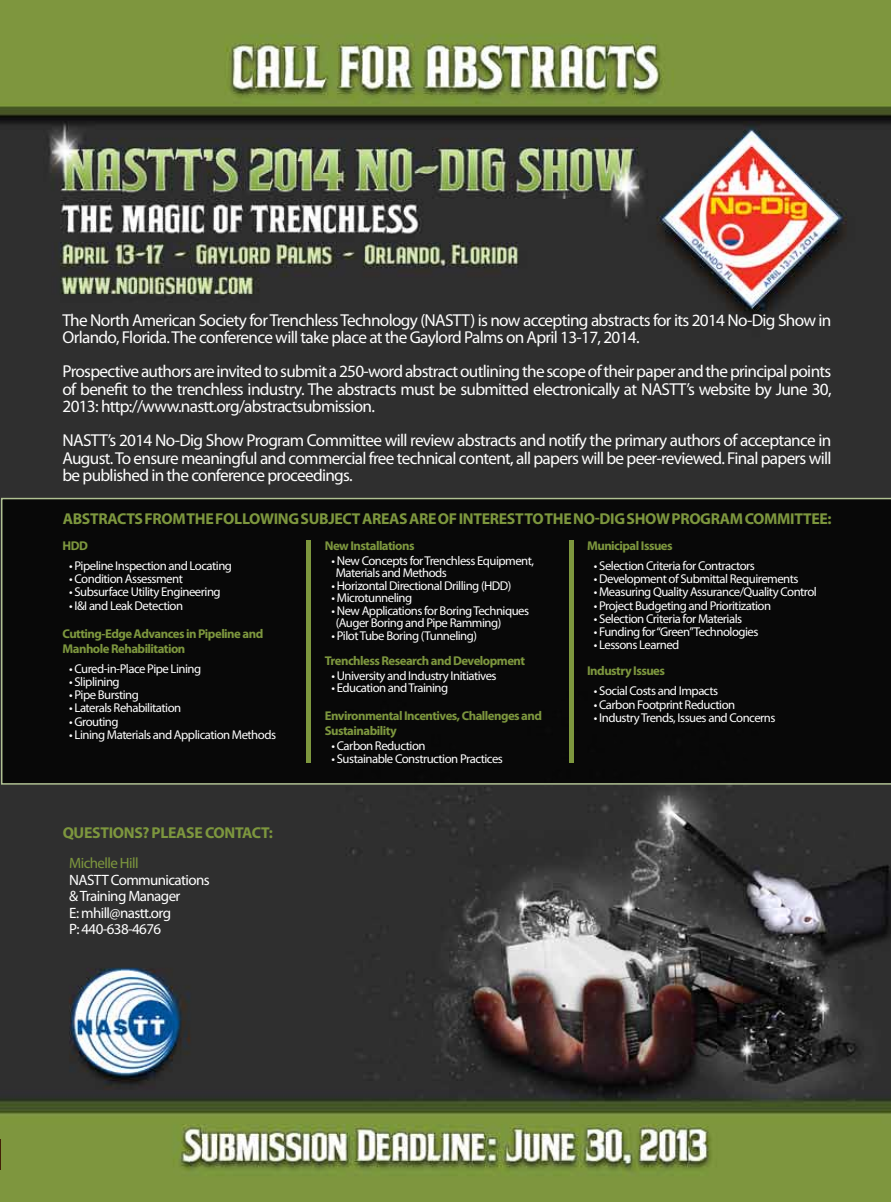
<style>
.page{position:relative;width:891px;height:1202px;background:#fff}
.page>*{position:absolute;margin:0;border:0;box-sizing:border-box;transform-origin:0 0}
.t1{font:17.25px/17.2px "Myriad Pro";letter-spacing:-.04em;color:#fff;text-align:justify}
.t2{font:700 15.75px "Myriad Pro";letter-spacing:-.02em;color:#7d973e}
.t3{font:15px/16.5px "Myriad Pro";letter-spacing:-.04em;color:#fff}
.t4{font:12.75px/12.5px "Myriad Pro";letter-spacing:-.04em;color:#fff}
.t5{font:700 12.75px/15px "Myriad Pro";letter-spacing:-.04em;color:#7d973e}
.s1{font-weight:700;color:#7d973e}
.s2{font-weight:400;color:#fff}
.s3{color:#7d973e}
</style>
<div class="page">
<img style="left:0;top:0;width:891px;height:1202px">
<div style="left:1px;top:498px;width:890px;height:286px;background:#080808"></div>
<div style="left:306px;top:540px;width:5px;height:223px;background:#7d973e"></div>
<div style="left:569px;top:540px;width:5px;height:223px;background:#7d973e"></div>
<hr style="left:0;top:1139px;width:1px;height:30px;background:#432006">
<p class="t1" style="left:63px;top:311px;width:770px">The North American Society for Trenchless Technology (NASTT) is now accepting abstracts for its 2014 No-Dig Show in<br>Orlando, Florida. The conference will take place at the Gaylord Palms on April 13-17, 2014.</p>
<p class="t1" style="left:63px;top:362px;width:771px">Prospective authors are invited to submit a 250-word abstract outlining the scope of their paper and the principal points of benefit to the trenchless industry. The abstracts must be submitted electronically at NASTT’s website by June 30, 2013: http://www.nastt.org/abstractsubmission.</p>
<p class="t1" style="left:63px;top:431px;width:771px">NASTT’s 2014 No-Dig Show Program Committee will review abstracts and notify the primary authors of acceptance in August. To ensure meaningful and commercial free technical content, all papers will be peer-reviewed. Final papers will be published in the conference proceedings.</p>
<p class="t2" style="left:63px;top:509px;width:20px">Abstracts</p>
<p class="t2" style="left:145px;top:509px;width:52px">fro m the</p>
<p class="t2" style="left:215px;top:509px;width:10px">follo</p>
<p class="t2" style="left:260px;top:509px;width:112px">wing subjectareas</p>
<p class="t2" style="left:409px;top:509px;width:10px">are</p>
<p class="t2" style="left:438px;top:509px;width:30px">of interest</p>
<p class="t2" style="left:525px;top:509px;width:30px">to the</p>
<p class="t2" style="left:573px;top:509px;width:118px">No-Dig Show Progra</p>
<p class="t2" style="left:730px;top:509px;width:69px">m Committee</p>
<p class="t2" style="left:827px;top:509px;width:6px">:</p>
<p class="t5" style="left:63px;top:538px;width:27px">HDD</p>
<p class="t4" style="left:69px;top:559px;width:164px">• Pipeline Inspection and Locating</p>
<p class="t4" style="left:69px;top:572px;width:115px">• Condition Assessment</p>
<p class="t4" style="left:69px;top:586px;width:153px">• Subsurface Utility Engineering</p>
<p class="t4" style="left:69px;top:599px;width:115px">• I&amp;I and Leak Detection</p>
<p class="t5" style="left:63px;top:625px;width:202px">Cutting-Edge Advances in Pipeline and<br>Manhole Rehabilitation</p>
<p class="t4" style="left:69px;top:662px;width:134px">• Cured-in-Place Pipe Lining</p>
<p class="t4" style="left:69px;top:675px;width:52px">• Sliplining</p>
<p class="t4" style="left:69px;top:688px;width:71px">• Pipe Bursting</p>
<p class="t4" style="left:69px;top:701px;width:114px">• Laterals Rehabilitation</p>
<p class="t4" style="left:69px;top:715px;width:51px">• Grouting</p>
<p class="t4" style="left:69px;top:728px;width:208px">• Lining Materials and Application Methods</p>
<p class="t5" style="left:587px;top:538px;width:87px">Municipal Issues</p>
<p class="t4" style="left:594px;top:559px;width:163px">• Selection Criteria for Contractors</p>
<p class="t4" style="left:594px;top:572px;width:206px">• Development of Submittal Requirements</p>
<p class="t4" style="left:594px;top:585px;width:225px">• Measuring Quality Assurance/Quality Control</p>
<p class="t4" style="left:594px;top:599px;width:179px">• Project Budgeting and Prioritization</p>
<p class="t4" style="left:594px;top:612px;width:150px">• Selection Criteria for Materials</p>
<p class="t4" style="left:594px;top:625px;width:166px">• Funding for “Green”Technologies</p>
<p class="t4" style="left:587px;top:631px;width:94px;line-height:26.1px;text-indent:7px">• Lessons Learned<br><span class="s1">Industry Issues</span></p>
<p class="t4" style="left:594px;top:684px;width:126px">• Social Costs and Impacts</p>
<p class="t4" style="left:594px;top:698px;width:143px">• Carbon Footprint Reduction</p>
<p class="t4" style="left:594px;top:711px;width:183px">• Industry Trends, Issues and Concerns</p>
<p class="t5" style="left:325px;top:538px;width:91px">New Installations</p>
<p class="t4" style="left:336px;top:554px;width:200px;text-indent:-4px">• New Concepts for Trenchless Equipment,<br>Materials and Methods</p>
<p class="t4" style="left:332px;top:579px;width:181px">• Horizontal Directional Drilling (HDD)</p>
<p class="t4" style="left:332px;top:591px;width:82px">• Microtunneling</p>
<p class="t4" style="left:336px;top:604px;width:195px;text-indent:-4px">• New Applications for Boring Techniques (Auger Boring and Pipe Ramming)</p>
<p class="t5" style="left:325px;top:622px;width:202px;line-height:25.3px;text-indent:7px"><span class="s2">• Pilot Tube Boring (Tunneling)<br></span>Trenchless Research and Development</p>
<p class="t4" style="left:332px;top:669px;width:167px">• University and Industry Initiatives</p>
<p class="t5" style="left:325px;top:674px;width:219px;line-height:27.5px;text-indent:7px"><span class="s2">• Education and Training<br></span>Environmental Incentives, Challenges and</p>
<p class="t5" style="left:325px;top:722px;width:73px">Sustainability</p>
<p class="t4" style="left:332px;top:739px;width:96px">• Carbon Reduction</p>
<p class="t4" style="left:332px;top:752px;width:173px">• Sustainable Construction Practices</p>
<p class="t2" style="left:63px;top:822px;width:31px">Questions</p>
<p class="t2" style="left:142px;top:822px;width:28px">? Please</p>
<p class="t2" style="left:205px;top:822px;width:11px">contact</p>
<p class="t2" style="left:269px;top:822px;width:6px">:</p>
<p class="t3" style="left:69px;top:854px;width:142px"><span class="s3">Michelle Hill<br></span>NASTT Communications &amp; Training Manager<br>E: mhill@nastt.org<br>P: 440-638-4676</p>
</div>
